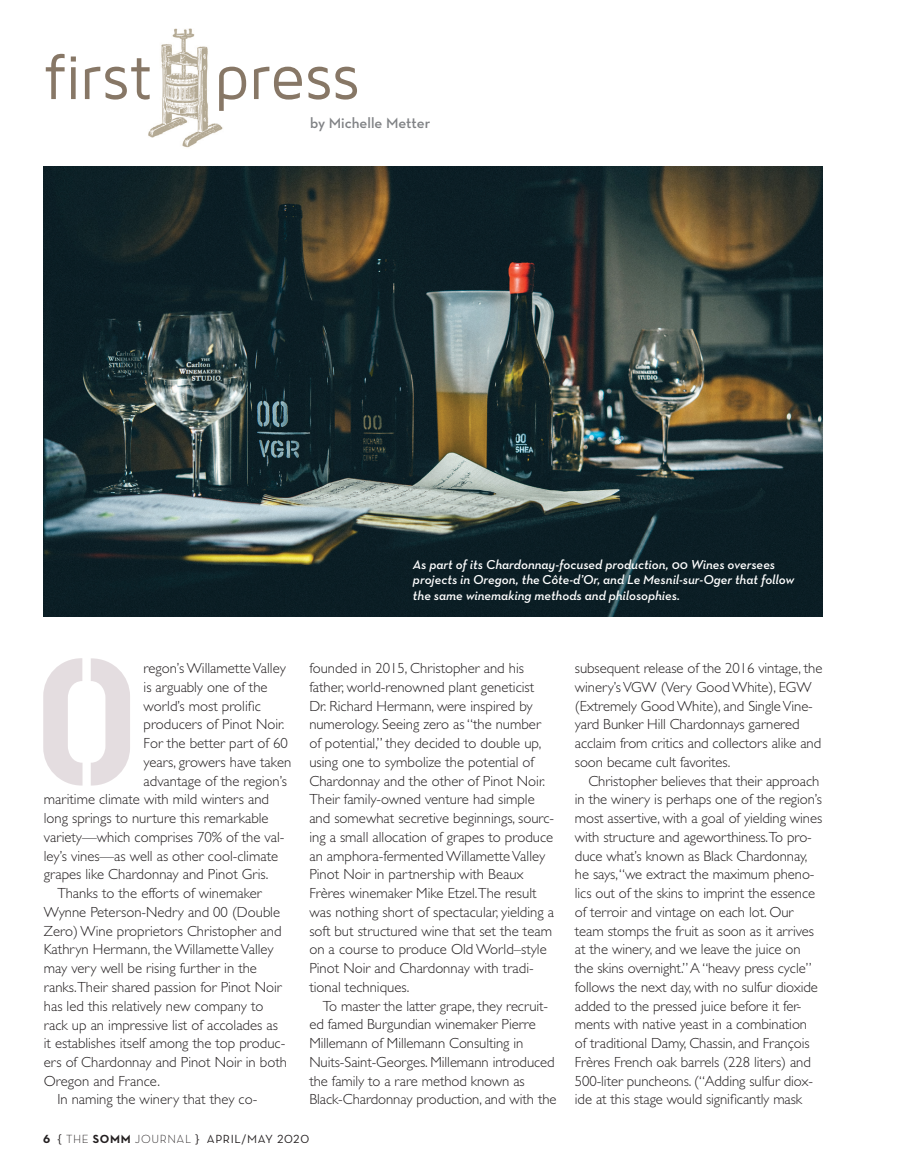
<style>
.page{position:relative;width:905px;height:1175px;background:#fff}
.page>*{position:absolute;margin:0;border:0;box-sizing:border-box;transform-origin:0 0}
.t1{font:63.75px "Maven Pro";color:#877766}
.t2{font:600 15px "Neutra Text";color:#808285}
.t3{font:300 14.7px/18.8px "Gill Sans Std";color:#231f20}
.t4{font:italic 600 13.2px/15.9px "Neutra Text";color:#fff}
.t5{font:12px "Neutra Text";letter-spacing:.05em;color:#231f20}
.s1{font-family:"Neutra Text Bold Alt"}
.s2{font-weight:300}
.s3{font-weight:700}
.s4{font-family:"Neutra Text Book Alt"}
</style>
<div class="page">
<img style="left:148px;top:28px;width:75px;height:120px">
<img style="left:43px;top:166px;width:779px;height:450px">
<svg style="left:43px;top:658px;width:87px;height:128px"></svg>
<h1 class="t1" style="left:43px;top:38px;width:318px">first press</h1>
<p class="t2" style="left:310px;top:114px;width:122px">by Michelle Metter</p>
<p class="t4" style="left:413px;top:556px;width:383px">As part of its Chardonnay-focused production, 00 Wines oversees projects in Oregon, the Côte-d’Or, and Le Mesnil-sur-Oger that follow the same winemaking methods and philosophies.</p>
<p class="t3" style="left:144px;top:659px;width:144px">regon’s Willamette Valley</p>
<p class="t3" style="left:144px;top:677px;width:126px">is arguably one of the</p>
<p class="t3" style="left:144px;top:696px;width:119px">world’s most prolific</p>
<p class="t3" style="left:144px;top:715px;width:142px">producers of Pinot Noir.</p>
<p class="t3" style="left:144px;top:734px;width:146px">For the better part of 60</p>
<p class="t3" style="left:144px;top:752px;width:149px">years, growers have taken</p>
<p class="t3" style="left:144px;top:771px;width:145px">advantage of the region’s</p>
<p class="t3" style="left:44px;top:790px;width:227px">maritime climate with mild winters and</p>
<p class="t3" style="left:44px;top:809px;width:226px">long springs to nurture this remarkable</p>
<p class="t3" style="left:44px;top:827px;width:242px">variety—which comprises 70% of the val-</p>
<p class="t3" style="left:44px;top:846px;width:236px">ley’s vines—as well as other cool-climate</p>
<p class="t3" style="left:44px;top:865px;width:226px">grapes like Chardonnay and Pinot Gris.</p>
<p class="t3" style="left:57px;top:884px;width:206px">Thanks to the efforts of winemaker</p>
<p class="t3" style="left:44px;top:902px;width:238px">Wynne Peterson-Nedry and 00 (Double</p>
<p class="t3" style="left:44px;top:921px;width:239px">Zero) Wine proprietors Christopher and</p>
<p class="t3" style="left:44px;top:940px;width:231px">Kathryn Hermann, the Willamette Valley</p>
<p class="t3" style="left:44px;top:959px;width:215px">may very well be rising further in the</p>
<p class="t3" style="left:44px;top:977px;width:239px">ranks.Their shared passion for Pinot Noir</p>
<p class="t3" style="left:44px;top:996px;width:221px">has led this relatively new company to</p>
<p class="t3" style="left:44px;top:1015px;width:235px">rack up an impressive list of accolades as</p>
<p class="t3" style="left:44px;top:1034px;width:243px">it establishes itself among the top produc-</p>
<p class="t3" style="left:44px;top:1052px;width:245px">ers of Chardonnay and Pinot Noir in both</p>
<p class="t3" style="left:44px;top:1071px;width:118px">Oregon and France.</p>
<p class="t3" style="left:57px;top:1090px;width:201px">In naming the winery that they co-</p>
<p class="t3" style="left:309px;top:659px;width:246px">founded in 2015, Christopher and his father, world-renowned plant geneticist Dr. Richard Hermann, were inspired by numerology. Seeing zero as “the number of potential,” they decided to double up, using one to symbolize the potential of Chardonnay and the other of Pinot Noir.<br>Their family-owned venture had simple and somewhat secretive beginnings, sourc&shy;ing a small allocation of grapes to produce an amphora-fermented Willamette Valley Pinot Noir in partnership with Beaux Frères winemaker Mike Etzel.The result was nothing short of spectacular, yielding a soft but structured wine that set the team on a course to produce Old World–style Pinot Noir and Chardonnay with tradi&shy;tional techniques.</p>
<p class="t3" style="left:309px;top:996px;width:249px;text-indent:13px">To master the latter grape, they recruit&shy;ed famed Burgundian winemaker Pierre Millemann of Millemann Consulting in Nuits-Saint-Georges. Millemann introduced the family to a rare method known as Black-Chardonnay production, and with the</p>
<p class="t3" style="left:575px;top:659px;width:249px">subsequent release of the 2016 vintage, the winery’s VGW (Very Good White), EGW (Extremely Good White), and Single Vine&shy;yard Bunker Hill Chardonnays garnered acclaim from critics and collectors alike and soon became cult favorites.</p>
<p class="t3" style="left:575px;top:771px;width:249px;text-indent:13px">Christopher believes that their approach in the winery is perhaps one of the region’s most assertive, with a goal of yielding wines with structure and ageworthiness.To pro&shy;duce what’s known as Black Chardonnay, he says, “we extract the maximum pheno&shy;lics out of the skins to imprint the essence of terroir and vintage on each lot. Our team stomps the fruit as soon as it arrives at the winery, and we leave the juice on the skins overnight.” A “heavy press cycle” follows the next day, with no sulfur dioxide added to the pressed juice before it fer&shy;ments with native yeast in a combination<br>of traditional Damy, Chassin, and François Frères French oak barrels (228 liters) and 500-liter puncheons. (“Adding sulfur diox&shy;ide at this stage would significantly mask</p>
<p class="t5" style="left:43px;top:1131px;width:267px"><span class="s1">6</span> { <span class="s2">THE</span> <span class="s3">SOMM</span> <span class="s2">JOURNAL</span> } APRIL/MAY <span class="s4">2020</span></p>
</div>
